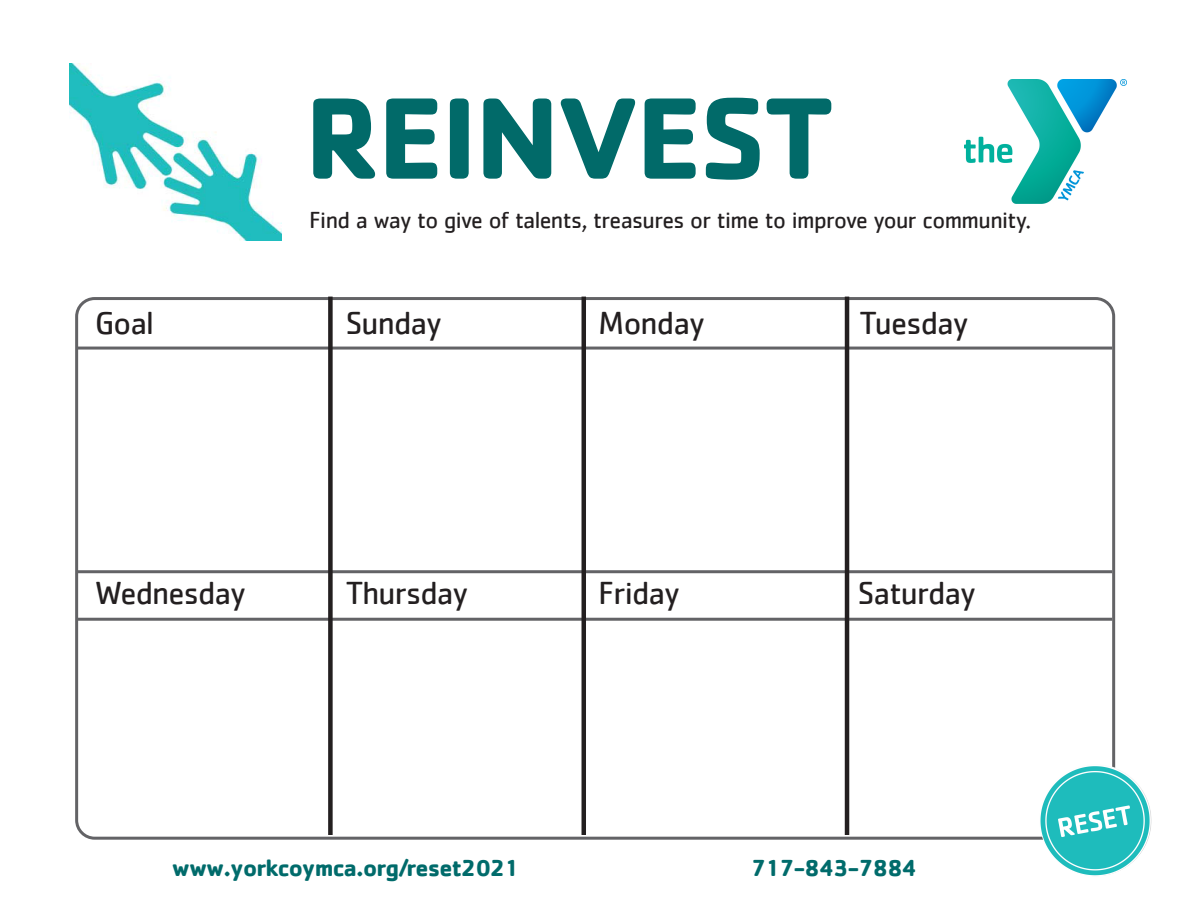
<style>
.page{position:relative;width:1188px;height:918px;background:#fff}
.page>*{position:absolute;margin:0;border:0;box-sizing:border-box;transform-origin:0 0}
.t1{font:700 120px "Cachet";letter-spacing:-.025em;color:#016a69}
.t2{font:33px "Cachet";letter-spacing:-.025em;color:#231f20}
.t3{font:24px "Cachet";letter-spacing:-.025em;color:#231f20}
.t4{font:700 24px "Cachet";letter-spacing:-.035em;color:#006b6b}
</style>
<div class="page">
<img style="left:69px;top:64px;width:213px;height:177px">
<img style="left:965px;top:80px;width:162px;height:124px">
<div style="left:75px;top:297px;width:1040px;height:543px;border:3px solid #636366;border-radius:18px"></div>
<hr style="left:77px;top:570px;width:1035px;height:3px;background:#636366">
<hr style="left:77px;top:618px;width:1035px;height:3px;background:#636366">
<hr style="left:77px;top:347px;width:1035px;height:3px;background:#636366">
<div style="left:328px;top:297px;width:5px;height:538px;background:#231f20"></div>
<hr style="left:582px;top:297px;width:4px;height:538px;background:#231f20">
<hr style="left:845px;top:297px;width:4px;height:538px;background:#231f20">
<img style="left:1040px;top:764px;width:112px;height:112px;border-radius:56px">
<h1 class="t1" style="left:305px;top:61px;width:531px">REINVEST</h1>
<p class="t3" style="left:309px;top:206px;width:723px">Find a way to give of talents, treasures or time to improve your community.</p>
<h2 class="t2" style="left:95px;top:304px;width:61px">Goal</h2>
<h2 class="t2" style="left:346px;top:304px;width:98px">Sunday</h2>
<h2 class="t2" style="left:598px;top:304px;width:108px">Monday</h2>
<h2 class="t2" style="left:860px;top:304px;width:110px">Tuesday</h2>
<h2 class="t2" style="left:95px;top:574px;width:152px">Wednesday</h2>
<h2 class="t2" style="left:346px;top:574px;width:124px">Thursday</h2>
<h2 class="t2" style="left:598px;top:574px;width:83px">Friday</h2>
<h2 class="t2" style="left:858px;top:574px;width:120px">Saturday</h2>
<p class="t4" style="left:172px;top:852px;width:349px">www.yorkcoymca.org/reset2021</p>
<p class="t4" style="left:751px;top:852px;width:168px">717-843-7884</p>
</div>
